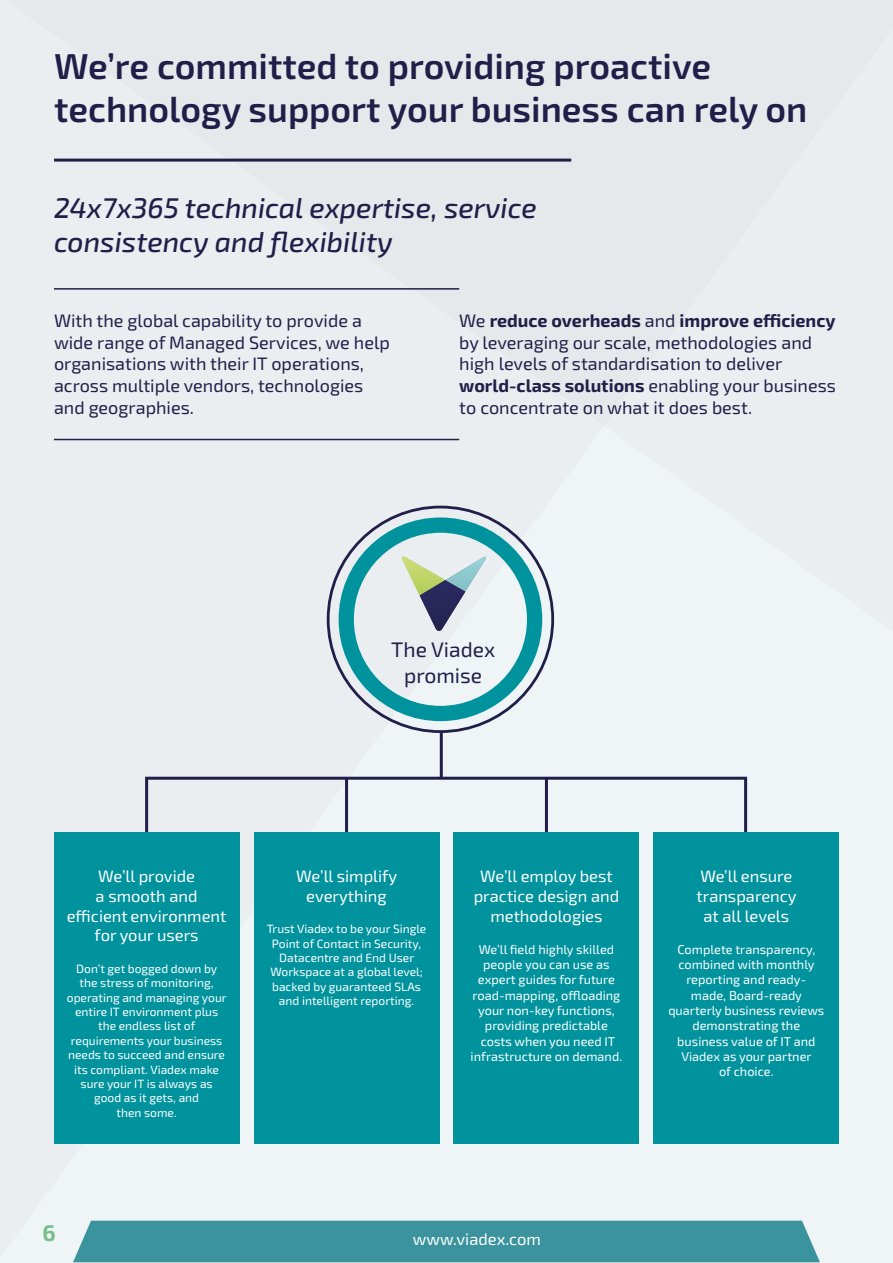
<style>
.page{position:relative;width:893px;height:1263px;background:#eaeef0}
.page>*{position:absolute;margin:0;border:0;box-sizing:border-box;transform-origin:0 0}
.t1{font:600 36px/43.2px "Exo 2.0";color:#211f49}
.t2{font:italic 500 28.5px/34.2px "Exo 2.0";color:#211f49}
.t3{font:700 22.5px "Exo 2.0";color:#76bf8b}
.t4{font:21px/25.2px "Exo 2.0";color:#211f49;text-align:center}
.t5{font:18px/21.6px "Exo 2.0";color:#211f49}
.t6{font:16.5px/19.8px "Exo 2.0";color:#fff;text-align:center}
.t7{font:12.75px/15.3px "Exo 2.0";color:#fff;text-align:center}
.t8{font:12px/14.4px "Exo 2.0";color:#fff;text-align:center}
.s1{font-weight:700}
</style>
<div class="page">
<hr style="left:54px;top:159px;width:517px;height:3px;background:#211f49">
<hr style="left:54px;top:288px;width:405px;height:2px;background:#211f49">
<hr style="left:54px;top:439px;width:405px;height:1px;background:#211f49">
<div style="left:54px;top:832px;width:185px;height:311px;background:#00939e"></div>
<div style="left:254px;top:832px;width:185px;height:311px;background:#00939e"></div>
<div style="left:454px;top:832px;width:185px;height:311px;background:#00939e"></div>
<div style="left:654px;top:832px;width:185px;height:311px;background:#00939e"></div>
<svg style="left:339px;top:517px;width:203px;height:204px"></svg>
<img style="left:420px;top:580px;width:45px;height:51px">
<hr style="left:440px;top:732px;width:3px;height:45px;background:#211f49">
<div style="left:145px;top:777px;width:602px;height:56px;border:3px solid #211f49"></div>
<hr style="left:345px;top:777px;width:3px;height:55px;background:#211f49">
<hr style="left:545px;top:777px;width:3px;height:55px;background:#211f49">
<div style="left:73px;top:1221px;width:747px;height:41px;background:#3b939d"></div>
<h1 class="t1" style="left:54px;top:46px;width:755px">We’re committed to providing proactive technology support your business can rely on</h1>
<h2 class="t2" style="left:54px;top:191px;width:484px">24x7x365 technical expertise, service consistency and flexibility</h2>
<h3 class="t5" style="left:54px;top:311px;width:337px">With the global capability to provide a wide range of Managed Services, we help organisations with their IT operations, across multiple vendors, technologies and geographies.</h3>
<h3 class="t5" style="left:459px;top:311px;width:378px">We <span class="s1">reduce overheads</span> and <span class="s1">improve efficiency </span>by leveraging our scale, methodologies and high levels of standardisation to deliver <span class="s1">world-class solutions</span> enabling your business to concentrate on what it does best.</h3>
<h3 class="t4" style="left:391px;top:638px;width:106px">The Viadex promise</h3>
<h3 class="t6" style="left:67px;top:866px;width:161px">We’ll provide<br>a smooth and efficient environment for your users</h3>
<p class="t8" style="left:67px;top:961px;width:161px">Don’t get bogged down by the stress of monitoring, operating and managing your entire IT environment plus the endless list of requirements your business needs to succeed and ensure its compliant. Viadex make sure your IT is always as good as it gets, and<br>then some.</p>
<h3 class="t6" style="left:296px;top:866px;width:103px">We’ll simplify everything</h3>
<p class="t8" style="left:267px;top:922px;width:161px">Trust Viadex to be your Single<br>Point of Contact in Security,<br>Datacentre and End User<br>Workspace at a global level; backed by guaranteed SLAs and intelligent reporting.</p>
<h3 class="t6" style="left:474px;top:866px;width:147px">We’ll employ best practice design and methodologies</h3>
<p class="t7" style="left:471px;top:942px;width:153px">We’ll field highly skilled people you can use as expert guides for future road-mapping, offloading your non-key functions, providing predictable costs when you need IT infrastructure on demand.</p>
<h3 class="t3" style="left:43px;top:1219px;width:15px">6</h3>
<h3 class="t6" style="left:413px;top:1230px;width:130px">www.viadex.com</h3>
<h3 class="t6" style="left:696px;top:866px;width:102px">We’ll ensure transparency at all levels</h3>
<p class="t7" style="left:668px;top:942px;width:157px">Complete transparency, combined with monthly reporting and ready&shy;made, Board-ready quarterly business reviews demonstrating the business value of IT and<br>Viadex as your partner<br>of choice.</p>
</div>
